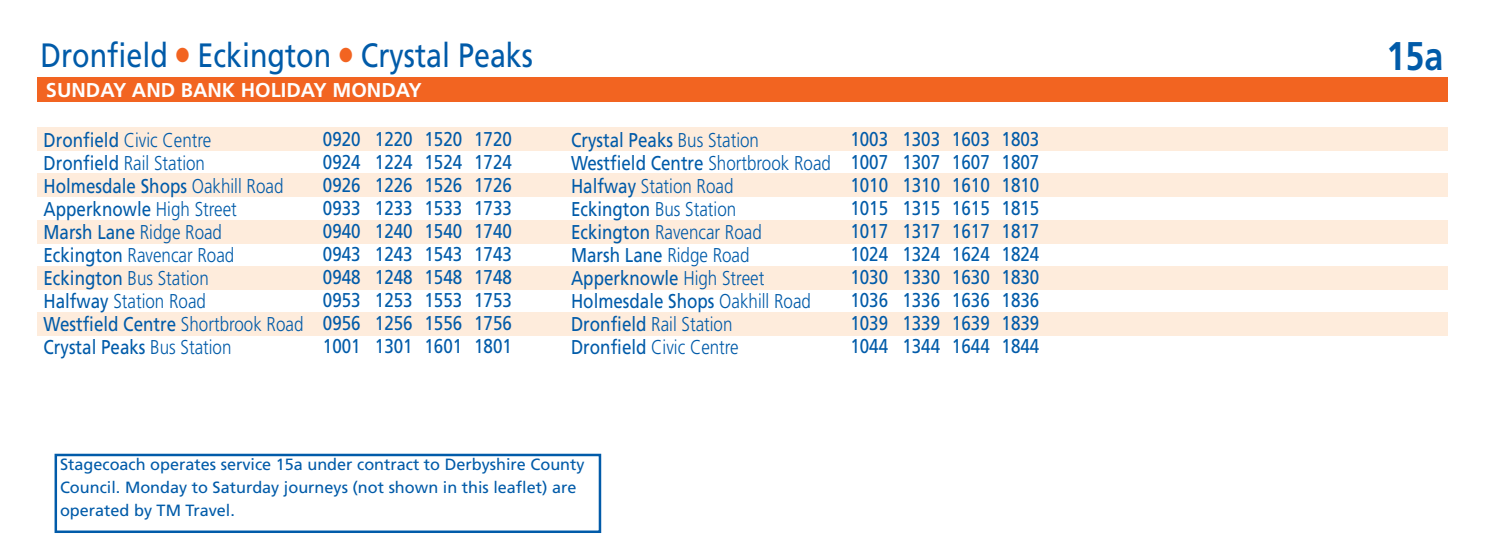
<style>
.page{position:relative;width:1493px;height:553px;background:#fff}
.page>*{position:absolute;margin:0;border:0;box-sizing:border-box;transform-origin:0 0}
.t1{font:700 40px "Frutiger";color:#015ba9;scale:.85 1}
.t2{font:33.75px "Frutiger";color:#015ba9;scale:.85 1}
.t3{font:300 20px/23px "Frutiger";color:#015ba9;scale:.85 1}
.t4{font:20px/23px "Frutiger";color:#015ba9;text-align:justify;scale:.85 1}
.t5{font:700 20px "Frutiger";color:#fff}
.t6{font:16.25px/23px "Frutiger";color:#015ba9}
.s1{color:#f26421}
.s2{font-weight:400}
</style>
<div class="page">
<div style="left:38px;top:128px;width:1410px;height:23px;background:#feecdc"></div>
<div style="left:38px;top:174px;width:1410px;height:23px;background:#feecdc"></div>
<div style="left:38px;top:220px;width:1410px;height:23px;background:#feecdc"></div>
<div style="left:38px;top:266px;width:1410px;height:23px;background:#feecdc"></div>
<div style="left:38px;top:312px;width:1410px;height:23px;background:#feecdc"></div>
<div style="left:38px;top:77px;width:1410px;height:25px;background:#f26421"></div>
<div style="left:55px;top:454px;width:546px;height:79px;border:2px solid #015ba9"></div>
<h2 class="t2" style="left:40px;top:42px;width:581px">Dronfield <span class="s1">●</span> Eckington <span class="s1">●</span> Crystal Peaks</h2>
<p class="t5" style="left:46px;top:82px;width:378px">SUNDAY AND BANK HOLIDAY MONDAY</p>
<p class="t3" style="left:44px;top:130px;width:307px"><span class="s2">Dronfield</span> Civic Centre<br><span class="s2">Dronfield</span> Rail Station<br><span class="s2">Holmesdale Shops</span> Oakhill Road<br><span class="s2">Apperknowle</span> High Street<br><span class="s2">Marsh Lane</span> Ridge Road<br><span class="s2">Eckington</span> Ravencar Road<br><span class="s2">Eckington</span> Bus Station<br><span class="s2">Halfway</span> Station Road<br><span class="s2">Westfield Centre</span> Shortbrook Road<br><span class="s2">Crystal Peaks</span> Bus Station</p>
<p class="t4" style="left:323px;top:129px;width:224px">0920 1220 1520 1720<br>0924 1224 1524 1724<br>0926 1226 1526 1726<br>0933 1233 1533 1733<br>0940 1240 1540 1740<br>0943 1243 1543 1743<br>0948 1248 1548 1748<br>0953 1253 1553 1753<br>0956 1256 1556 1756<br>1001 1301 1601 1801</p>
<p class="t3" style="left:571px;top:130px;width:307px"><span class="s2">Crystal Peaks</span> Bus Station<br><span class="s2">Westfield Centre</span> Shortbrook Road<br><span class="s2">Halfway</span> Station Road<br><span class="s2">Eckington</span> Bus Station<br><span class="s2">Eckington</span> Ravencar Road<br><span class="s2">Marsh Lane</span> Ridge Road<br><span class="s2">Apperknowle</span> High Street<br><span class="s2">Holmesdale Shops</span> Oakhill Road<br><span class="s2">Dronfield</span> Rail Station<br><span class="s2">Dronfield</span> Civic Centre</p>
<p class="t4" style="left:850px;top:129px;width:224px">1003 1303 1603 1803<br>1007 1307 1607 1807<br>1010 1310 1610 1810<br>1015 1315 1615 1815<br>1017 1317 1617 1817<br>1024 1324 1624 1824<br>1030 1330 1630 1830<br>1036 1336 1636 1836<br>1039 1339 1639 1839<br>1044 1344 1644 1844</p>
<p class="t6" style="left:60px;top:454px;width:526px">Stagecoach operates service 15a under contract to Derbyshire County<br>Council. Monday to Saturday journeys (not shown in this leaflet) are operated by TM Travel.</p>
<h1 class="t1" style="left:1387px;top:40px;width:68px">15a</h1>
</div>
